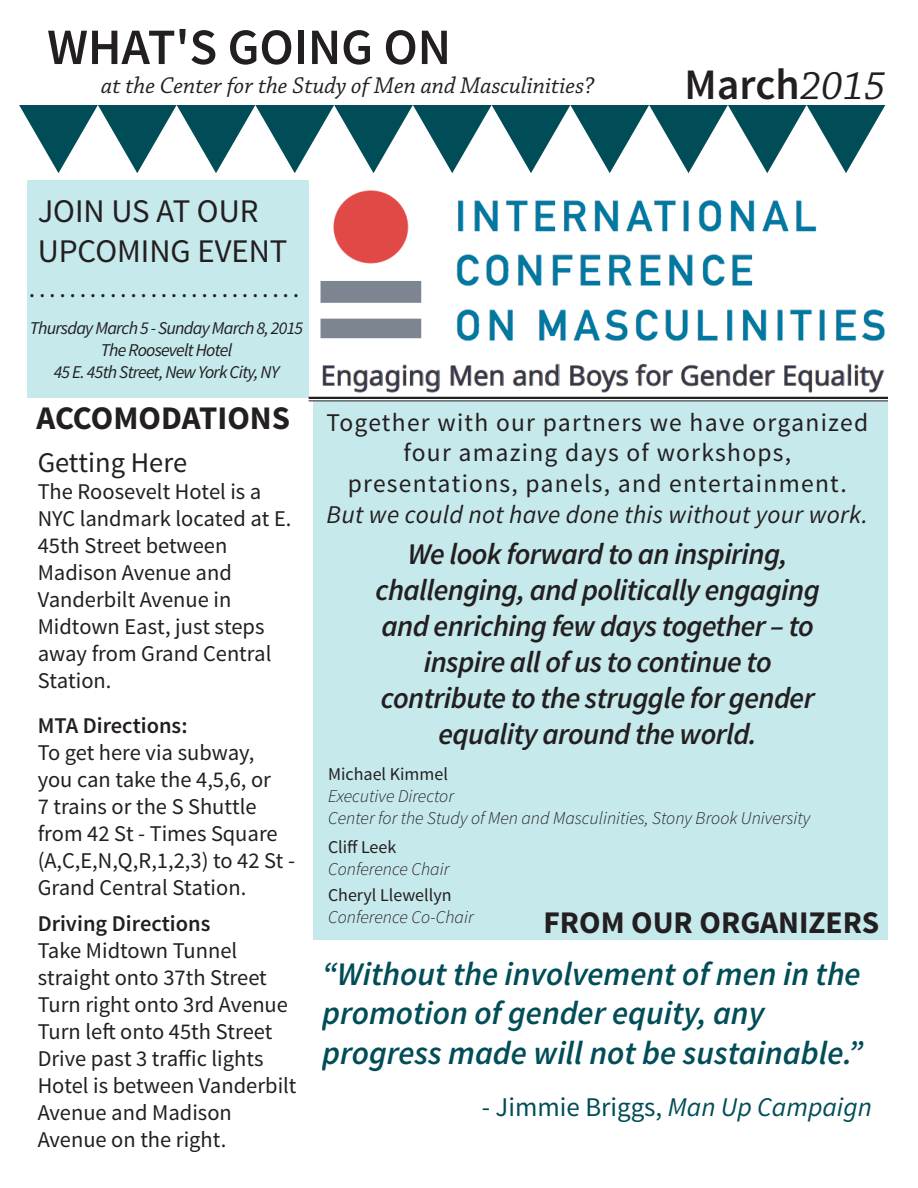
<style>
.page{position:relative;width:918px;height:1188px;background:#fff}
.page>*{position:absolute;margin:0;border:0;box-sizing:border-box;transform-origin:0 0}
.t1{font:600 51px "Source Sans Pro";color:#231f20}
.t2{font:600 43.5px "Source Sans Pro";color:#231f20}
.t3{font:italic 600 33px/39.6px "Source Sans Pro";color:#004d58}
.t4{font:33px "Source Sans Pro";color:#231f20}
.t5{font:700 33px "Source Sans Pro";color:#231f20}
.t6{font:700 31.5px "Source Sans Pro";color:#231f20}
.t7{font:italic 600 30px/36px "Source Sans Pro";letter-spacing:-.02em;color:#231f20;text-align:center}
.t8{font:28.5px "Source Sans Pro";color:#231f20}
.t9{font:27px "Source Sans Pro";color:#004d58}
.t10{font:25.5px/30.6px "Source Sans Pro";letter-spacing:.05em;color:#231f20;text-align:center}
.t11{font:italic 25.5px "Source Sans Pro";letter-spacing:.01em;color:#231f20}
.t12{font:italic 24px "Chaparral Pro";color:#231f20}
.t13{font:22.5px/27px "Source Sans Pro";color:#231f20}
.t14{font:600 22.5px "Source Sans Pro";color:#231f20}
.t15{font:700 condensed 21px "Minion Pro";color:#231f20}
.t16{font:italic 300 18px/21.6px "Source Sans Pro";color:#231f20}
.t17{font:italic 18px "Source Sans Pro";letter-spacing:-.04em;color:#231f20}
.s1{font-family:"Chaparral Pro";font-weight:400;font-style:italic;font-size:42px}
.s2{font-weight:400;font-style:normal}
.s3{font-style:italic}
</style>
<div class="page">
<div style="left:27px;top:181px;width:282px;height:217px;background:#c6e9ec"></div>
<svg style="left:19px;top:105px;width:866px;height:68px"></svg>
<img style="left:309px;top:190px;width:576px;height:207px">
<div style="left:314px;top:401px;width:574px;height:539px;background:#c6e9ec"></div>
<hr style="left:309px;top:397px;width:579px;height:2px;background:#231f20">
<hr style="left:309px;top:400px;width:579px;height:1px;background:#231f20">
<p class="t1" style="left:47px;top:15px;width:405px">WHAT'S GOING ON</p>
<p class="t12" style="left:101px;top:72px;width:495px">at the Center for the Study of Men and Masculinities?</p>
<p class="t4" style="left:38px;top:191px;width:223px">JOIN US AT OUR</p>
<p class="t4" style="left:38px;top:230px;width:251px">UPCOMING EVENT</p>
<p class="t15" style="left:30px;top:276px;width:270px">. . . . . . . . . . . . . . . . . . . . . . . . . . .</p>
<p class="t17" style="left:30px;top:317px;width:275px">Thursday March 5 - Sunday March 8, 2015</p>
<p class="t17" style="left:101px;top:339px;width:133px">The Roosevelt Hotel</p>
<p class="t17" style="left:54px;top:361px;width:227px">45 E. 45th Street, New York City, NY</p>
<p class="t2" style="left:685px;top:57px;width:203px">March<span class="s1">2015</span></p>
<p class="t5" style="left:37px;top:397px;width:255px">ACCOMODATIONS</p>
<p class="t8" style="left:38px;top:445px;width:151px">Getting Here</p>
<p class="t13" style="left:38px;top:478px;width:255px">The Roosevelt Hotel is a<br>NYC landmark located at E.<br>45th Street between</p>
<p class="t13" style="left:38px;top:559px;width:196px">Madison Avenue and</p>
<p class="t13" style="left:38px;top:586px;width:195px">Vanderbilt Avenue in</p>
<p class="t13" style="left:38px;top:613px;width:235px">Midtown East, just steps away from Grand Central<br>Station.</p>
<p class="t14" style="left:38px;top:711px;width:151px">MTA Directions:</p>
<p class="t13" style="left:38px;top:739px;width:259px">To get here via subway,<br>you can take the 4,5,6, or<br>7 trains or the S Shuttle from 42 St - Times Square (A,C,E,N,Q,R,1,2,3) to 42 St -<br>Grand Central Station.</p>
<p class="t14" style="left:38px;top:909px;width:174px">Driving Directions</p>
<p class="t13" style="left:38px;top:937px;width:231px">Take Midtown Tunnel straight onto 37th Street</p>
<p class="t13" style="left:38px;top:991px;width:252px">Turn right onto 3rd Avenue</p>
<p class="t13" style="left:38px;top:1018px;width:236px">Turn left onto 45th Street</p>
<p class="t13" style="left:38px;top:1045px;width:227px">Drive past 3 traffic lights</p>
<p class="t13" style="left:38px;top:1072px;width:260px">Hotel is between Vanderbilt<br>Avenue and Madison</p>
<p class="t13" style="left:38px;top:1126px;width:190px">Avenue on the right.</p>
<p class="t10" style="left:326px;top:408px;width:543px">Together with our partners we have organized four amazing days of workshops,</p>
<p class="t10" style="left:348px;top:469px;width:501px">presentations, panels, and entertainment.</p>
<p class="t11" style="left:326px;top:499px;width:543px">But we could not have done this without your work.</p>
<p class="t7" style="left:408px;top:536px;width:381px">We look forward to an inspiring,</p>
<p class="t7" style="left:376px;top:572px;width:446px">challenging, and politically engaging and enriching few days together – to inspire all of us to continue to</p>
<p class="t7" style="left:381px;top:680px;width:435px">contribute to the struggle for gender</p>
<p class="t7" style="left:439px;top:716px;width:320px">equality around the world.</p>
<p class="t16" style="left:328px;top:764px;width:128px"><span class="s2">Michael Kimmel<br></span>Executive Director</p>
<p class="t16" style="left:328px;top:807px;width:484px">Center for the Study of Men and Masculinities, Stony Brook University</p>
<p class="t16" style="left:328px;top:836px;width:123px"><span class="s2">Cliff Leek<br></span>Conference Chair</p>
<p class="t16" style="left:328px;top:884px;width:147px"><span class="s2">Cheryl Llewellyn<br></span>Conference Co-Chair</p>
<p class="t6" style="left:543px;top:903px;width:337px">FROM OUR ORGANIZERS</p>
<p class="t3" style="left:322px;top:954px;width:540px">“Without the involvement of men in the promotion of gender equity, any</p>
<p class="t3" style="left:322px;top:1033px;width:542px">progress made will not be sustainable.”</p>
<p class="t9" style="left:482px;top:1090px;width:392px">- Jimmie Briggs, <span class="s3">Man Up Campaign</span></p>
</div>
